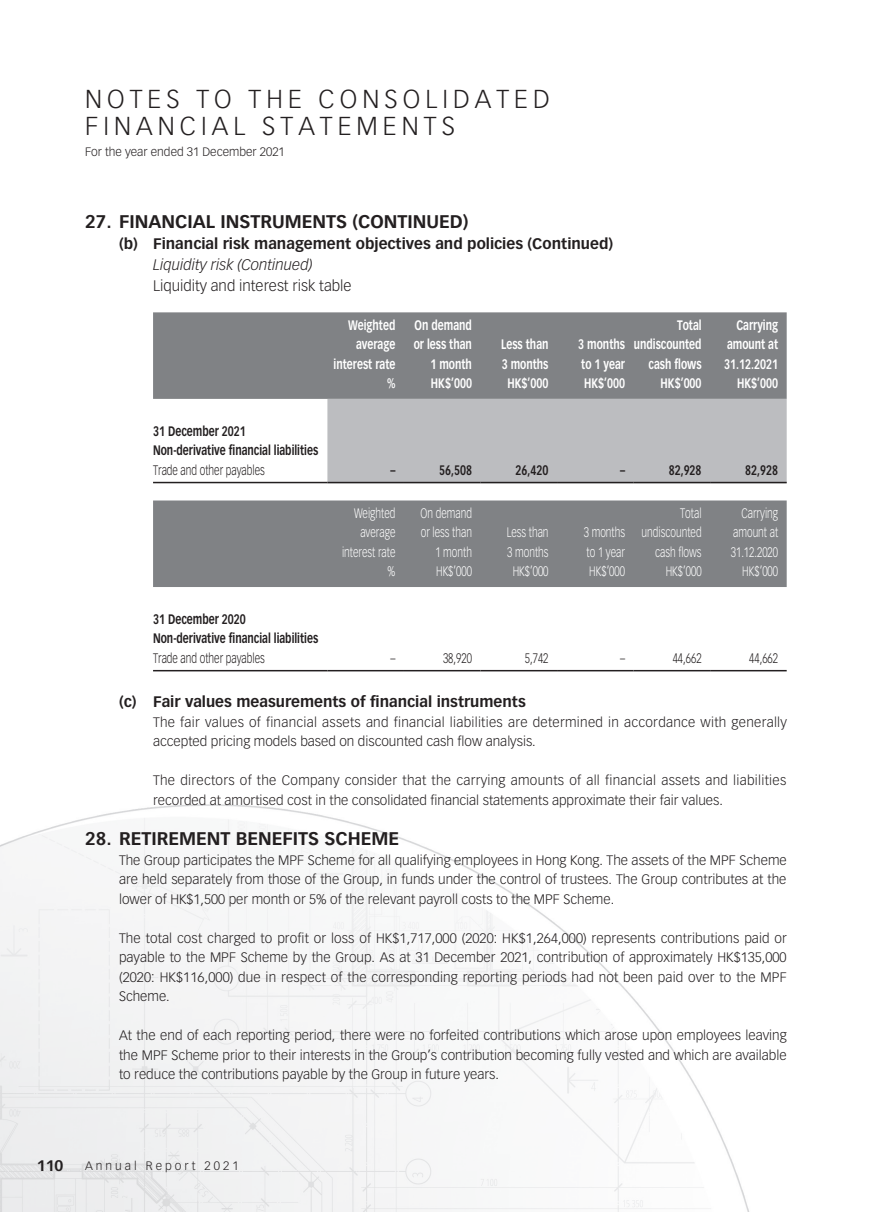
<style>
.page{position:relative;width:893px;height:1212px;background:#fff}
.page>*{position:absolute;margin:0;border:0;box-sizing:border-box;transform-origin:0 0}
.t1{font:300 25.5px/27px "Vectora LT Std";letter-spacing:.2em;color:#231f20}
._01_H1{font:700 18px "Vectora LT Std";color:#231f20}
._02_H2{font:700 15px "Vectora LT Std";color:#231f20}
._04_H4{font:300 15px "Vectora LT Std";color:#231f20}
._03_H3{font:italic 300 15px "Vectora LT Std";color:#231f20}
._00_txt{font:300 13.5px/19.5px "Vectora LT Std";color:#231f20;text-align:justify}
._50_Table_txt{font:700 13.5px "Vectora LT Std";color:#fff;scale:.75 1}
._50_Table_txt-2{font:300 13.5px "Vectora LT Std";color:#fff;scale:.75 1}
._00_txt-2{font:300 13.5px/19.5px "Vectora LT Std";letter-spacing:.02em;color:#231f20}
._50_Table_txt-3{font:700 13.5px "Vectora LT Std";color:#231f20;scale:.75 1}
._50_Table_txt-4{font:300 13.5px "Vectora LT Std";color:#231f20;scale:.75 1}
.t2{font:300 12px "Vectora LT Std";color:#231f20}
.t3{font:300 12px "Vectora LT Std";letter-spacing:.25em;color:#231f20}
</style>
<div class="page">
<img style="left:0;top:481px;width:787px;height:731px">
<div style="left:153px;top:312px;width:634px;height:87px;background:#808285"></div>
<div style="left:327px;top:399px;width:460px;height:83px;background:#bcbdc0"></div>
<hr style="left:153px;top:482px;width:174px;height:1px;background:#231f20">
<hr style="left:327px;top:482px;width:77px;height:1px;background:#231f20">
<hr style="left:404px;top:482px;width:76px;height:1px;background:#231f20">
<hr style="left:480px;top:482px;width:77px;height:1px;background:#231f20">
<hr style="left:557px;top:482px;width:77px;height:1px;background:#231f20">
<hr style="left:634px;top:482px;width:76px;height:1px;background:#231f20">
<hr style="left:710px;top:482px;width:77px;height:1px;background:#231f20">
<div style="left:153px;top:500px;width:634px;height:87px;background:#808285"></div>
<hr style="left:153px;top:670px;width:174px;height:1px;background:#231f20">
<hr style="left:327px;top:670px;width:77px;height:1px;background:#231f20">
<hr style="left:404px;top:670px;width:76px;height:1px;background:#231f20">
<hr style="left:480px;top:670px;width:77px;height:1px;background:#231f20">
<hr style="left:557px;top:670px;width:77px;height:1px;background:#231f20">
<hr style="left:634px;top:670px;width:76px;height:1px;background:#231f20">
<hr style="left:710px;top:670px;width:77px;height:1px;background:#231f20">
<h1 class="t1" style="left:85px;top:86px;width:466px">NOTES TO THE CONSOLIDATED<br>FINANCIAL STATEMENTS</h1>
<p class="t2" style="left:85px;top:145px;width:201px">For the year ended 31 December 2021</p>
<p class="_01_H1" style="left:85px;top:210px;width:385px">27. FINANCIAL INSTRUMENTS (CONTINUED)</p>
<p class="_02_H2" style="left:119px;top:234px;width:496px">(b) Financial risk management objectives and policies (Continued)</p>
<p class="_03_H3" style="left:153px;top:255px;width:161px">Liquidity risk (Continued)</p>
<p class="_04_H4" style="left:153px;top:277px;width:200px">Liquidity and interest risk table</p>
<p class="_50_Table_txt" style="left:348px;top:317px;width:65px">Weighted</p>
<p class="_50_Table_txt" style="left:356px;top:336px;width:54px">average</p>
<p class="_50_Table_txt" style="left:334px;top:356px;width:84px">interest rate</p>
<p class="_50_Table_txt" style="left:415px;top:317px;width:78px">On demand</p>
<p class="_50_Table_txt" style="left:414px;top:336px;width:79px">or less than</p>
<p class="_50_Table_txt" style="left:430px;top:356px;width:57px">1 month</p>
<p class="_50_Table_txt" style="left:501px;top:336px;width:65px">Less than</p>
<p class="_50_Table_txt" style="left:502px;top:356px;width:64px">3 months</p>
<p class="_50_Table_txt" style="left:578px;top:336px;width:64px">3 months</p>
<p class="_50_Table_txt" style="left:581px;top:356px;width:60px">to 1 year</p>
<p class="_50_Table_txt" style="left:677px;top:317px;width:34px">Total</p>
<p class="_50_Table_txt" style="left:634px;top:336px;width:92px">undiscounted</p>
<p class="_50_Table_txt" style="left:648px;top:356px;width:72px">cash flows</p>
<p class="_50_Table_txt" style="left:736px;top:317px;width:57px">Carrying</p>
<p class="_50_Table_txt" style="left:727px;top:336px;width:70px">amount at</p>
<p class="_50_Table_txt" style="left:724px;top:356px;width:73px">31.12.2021</p>
<p class="_50_Table_txt" style="left:387px;top:375px;width:13px">%</p>
<p class="_50_Table_txt" style="left:431px;top:375px;width:56px">HK$’000</p>
<p class="_50_Table_txt" style="left:507px;top:375px;width:56px">HK$’000</p>
<p class="_50_Table_txt" style="left:584px;top:375px;width:56px">HK$’000</p>
<p class="_50_Table_txt" style="left:661px;top:375px;width:56px">HK$’000</p>
<p class="_50_Table_txt" style="left:737px;top:375px;width:56px">HK$’000</p>
<p class="_50_Table_txt-3" style="left:153px;top:423px;width:125px">31 December 2021</p>
<p class="_50_Table_txt-3" style="left:153px;top:442px;width:222px">Non-derivative financial liabilities</p>
<p class="_50_Table_txt-4" style="left:153px;top:462px;width:151px">Trade and other payables</p>
<p class="_50_Table_txt-3" style="left:390px;top:462px;width:8px">–</p>
<p class="_50_Table_txt-3" style="left:439px;top:462px;width:45px">56,508</p>
<p class="_50_Table_txt-3" style="left:516px;top:462px;width:45px">26,420</p>
<p class="_50_Table_txt-3" style="left:620px;top:462px;width:8px">–</p>
<p class="_50_Table_txt-3" style="left:669px;top:462px;width:45px">82,928</p>
<p class="_50_Table_txt-3" style="left:745px;top:462px;width:45px">82,928</p>
<p class="_50_Table_txt-2" style="left:354px;top:505px;width:57px">Weighted</p>
<p class="_50_Table_txt-2" style="left:360px;top:525px;width:48px">average</p>
<p class="_50_Table_txt-2" style="left:342px;top:544px;width:73px">interest rate</p>
<p class="_50_Table_txt-2" style="left:421px;top:505px;width:70px">On demand</p>
<p class="_50_Table_txt-2" style="left:421px;top:525px;width:70px">or less than</p>
<p class="_50_Table_txt-2" style="left:435px;top:544px;width:50px">1 month</p>
<p class="_50_Table_txt-2" style="left:680px;top:505px;width:30px">Total</p>
<p class="_50_Table_txt-2" style="left:642px;top:525px;width:82px">undiscounted</p>
<p class="_50_Table_txt-2" style="left:655px;top:544px;width:64px">cash flows</p>
<p class="_50_Table_txt-2" style="left:741px;top:505px;width:51px">Carrying</p>
<p class="_50_Table_txt-2" style="left:733px;top:525px;width:62px">amount at</p>
<p class="_50_Table_txt-2" style="left:731px;top:544px;width:65px">31.12.2020</p>
<p class="_50_Table_txt-2" style="left:507px;top:525px;width:57px">Less than</p>
<p class="_50_Table_txt-2" style="left:507px;top:544px;width:57px">3 months</p>
<p class="_50_Table_txt-2" style="left:584px;top:525px;width:57px">3 months</p>
<p class="_50_Table_txt-2" style="left:587px;top:544px;width:53px">to 1 year</p>
<p class="_50_Table_txt-2" style="left:388px;top:564px;width:12px">%</p>
<p class="_50_Table_txt-2" style="left:436px;top:564px;width:49px">HK$’000</p>
<p class="_50_Table_txt-2" style="left:513px;top:564px;width:49px">HK$’000</p>
<p class="_50_Table_txt-2" style="left:589px;top:564px;width:49px">HK$’000</p>
<p class="_50_Table_txt-2" style="left:666px;top:564px;width:49px">HK$’000</p>
<p class="_50_Table_txt-2" style="left:742px;top:564px;width:49px">HK$’000</p>
<p class="_50_Table_txt-3" style="left:153px;top:611px;width:125px">31 December 2020</p>
<p class="_50_Table_txt-3" style="left:153px;top:630px;width:222px">Non-derivative financial liabilities</p>
<p class="_50_Table_txt-4" style="left:153px;top:650px;width:151px">Trade and other payables</p>
<p class="_50_Table_txt-4" style="left:390px;top:650px;width:8px">–</p>
<p class="_50_Table_txt-4" style="left:443px;top:650px;width:40px">38,920</p>
<p class="_50_Table_txt-4" style="left:525px;top:650px;width:33px">5,742</p>
<p class="_50_Table_txt-4" style="left:620px;top:650px;width:8px">–</p>
<p class="_50_Table_txt-4" style="left:673px;top:650px;width:40px">44,662</p>
<p class="_50_Table_txt-4" style="left:749px;top:650px;width:40px">44,662</p>
<p class="_02_H2" style="left:119px;top:693px;width:408px">(c) Fair values measurements of financial instruments</p>
<p class="_00_txt-2" style="left:153px;top:712px;width:635px">The fair values of financial assets and financial liabilities are determined in accordance with generally accepted pricing models based on discounted cash flow analysis.</p>
<p class="_00_txt" style="left:153px;top:771px;width:635px">The directors of the Company consider that the carrying amounts of all financial assets and liabilities recorded at amortised cost in the consolidated financial statements approximate their fair values.</p>
<p class="_01_H1" style="left:85px;top:828px;width:316px">28. RETIREMENT BENEFITS SCHEME</p>
<p class="_00_txt" style="left:119px;top:850px;width:669px">The Group participates the MPF Scheme for all qualifying employees in Hong Kong. The assets of the MPF Scheme are held separately from those of the Group, in funds under the control of trustees. The Group contributes at the lower of HK$1,500 per month or 5% of the relevant payroll costs to the MPF Scheme.</p>
<p class="_00_txt" style="left:119px;top:928px;width:669px">The total cost charged to profit or loss of HK$1,717,000 (2020: HK$1,264,000) represents contributions paid or payable to the MPF Scheme by the Group. As at 31 December 2021, contribution of approximately HK$135,000 (2020: HK$116,000) due in respect of the corresponding reporting periods had not been paid over to the MPF Scheme.</p>
<p class="_00_txt" style="left:119px;top:1026px;width:669px">At the end of each reporting period, there were no forfeited contributions which arose upon employees leaving the MPF Scheme prior to their interests in the Group’s contribution becoming fully vested and which are available to reduce the contributions payable by the Group in future years.</p>
<p class="_02_H2" style="left:37px;top:1157px;width:28px">110</p>
<p class="t3" style="left:85px;top:1158px;width:155px">Annual Report 2021</p>
</div>
